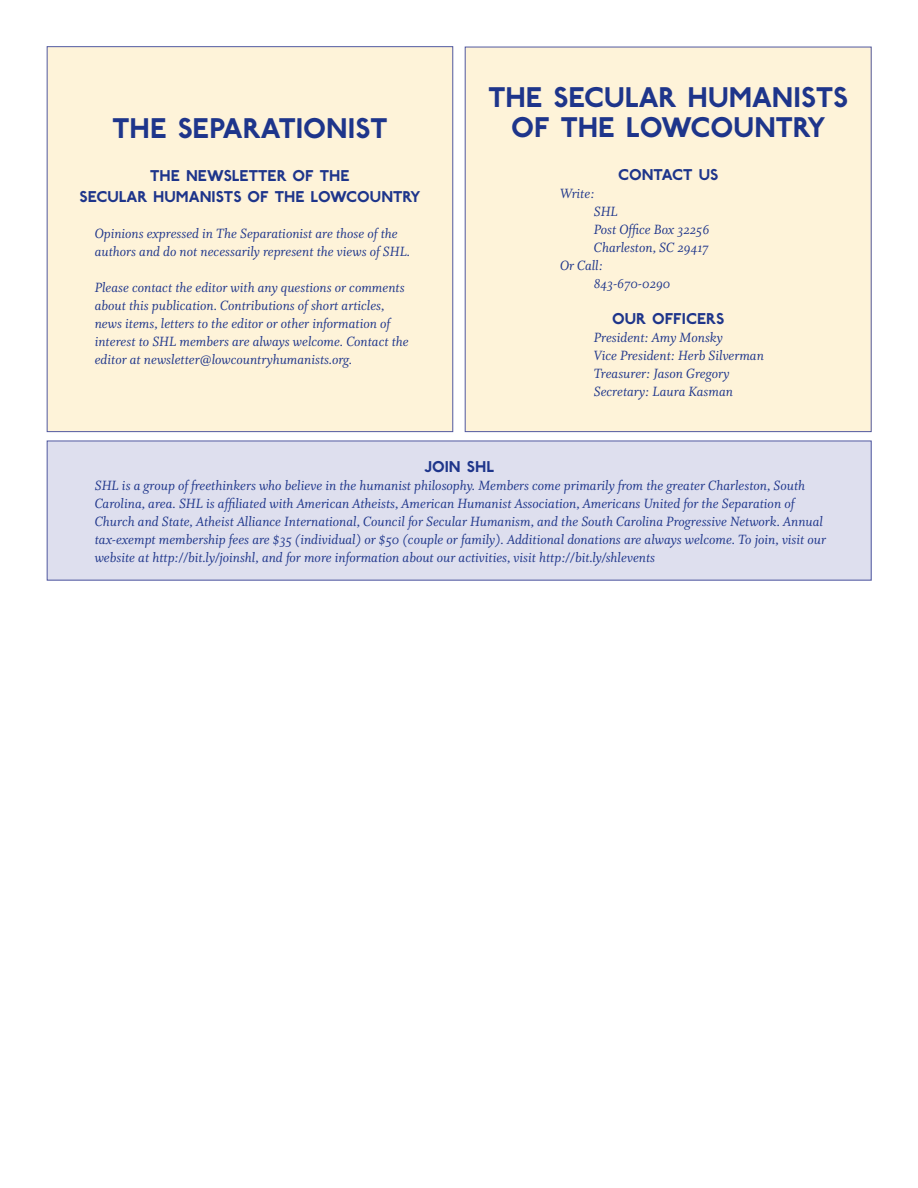
<style>
.page{position:relative;width:918px;height:1188px;background:#fff}
.page>*{position:absolute;margin:0;border:0;box-sizing:border-box;transform-origin:0 0}
.Back_Matter{font:700 30px/30px "P22 Johnston Underground";color:#1e358b;text-align:center}
.Back_Matter_2{font:700 16.5px/21.6px "P22 Johnston Underground";color:#1e358b;text-align:center}
.Fine_Print{font:15px/18px "Whitman Italic Os F";color:#1e358b}
.Contact_Info{font:15px "Whitman Italic Os F";color:#1e358b}
</style>
<div class="page">
<div style="left:47px;top:441px;width:824px;height:139px;background:#dedfee"></div>
<div style="left:47px;top:47px;width:406px;height:385px;background:#fef3d9"></div>
<div style="left:47px;top:46px;width:406px;height:386px;border:1px solid #5159a0"></div>
<div style="left:465px;top:47px;width:406px;height:385px;background:#fef3d9"></div>
<div style="left:465px;top:47px;width:407px;height:385px;border:1px solid #5159a0"></div>
<p class="Back_Matter" style="left:113px;top:112px;width:276px">THE SEPARATIONIST</p>
<p class="Back_Matter_2" style="left:80px;top:164px;width:342px">THE NEWSLETTER OF THE<br>SECULAR HUMANISTS OF THE LOWCOUNTRY</p>
<p class="Fine_Print" style="left:95px;top:225px;width:317px">Opinions expressed in The Separationist are those of the authors and do not necessarily represent the views of SHL.</p>
<p class="Fine_Print" style="left:95px;top:279px;width:316px">Please contact the editor with any questions or comments about this publication. Contributions of short articles, news items, letters to the editor or other information of interest to SHL members are always welcome. Contact the editor at newsletter@lowcountryhumanists.org.</p>
<p class="Back_Matter" style="left:488px;top:81px;width:361px">THE SECULAR HUMANISTS<br>OF THE LOWCOUNTRY</p>
<p class="Back_Matter_2" style="left:618px;top:163px;width:102px">CONTACT US</p>
<p class="Contact_Info" style="left:560px;top:185px;width:36px">Write:</p>
<p class="Contact_Info" style="left:594px;top:203px;width:26px">SHL</p>
<p class="Contact_Info" style="left:594px;top:221px;width:117px">Post Office Box 32256</p>
<p class="Contact_Info" style="left:594px;top:239px;width:116px">Charleston, SC 29417</p>
<p class="Contact_Info" style="left:560px;top:257px;width:44px">Or Call:</p>
<p class="Contact_Info" style="left:594px;top:275px;width:78px">843-670-0290</p>
<p class="Back_Matter_2" style="left:612px;top:307px;width:114px">OUR OFFICERS</p>
<p class="Contact_Info" style="left:594px;top:329px;width:130px">President: Amy Monsky</p>
<p class="Contact_Info" style="left:594px;top:347px;width:172px">Vice President: Herb Silverman</p>
<p class="Contact_Info" style="left:594px;top:365px;width:137px">Treasurer: Jason Gregory</p>
<p class="Contact_Info" style="left:594px;top:383px;width:141px">Secretary: Laura Kasman</p>
<p class="Back_Matter_2" style="left:424px;top:455px;width:71px">JOIN SHL</p>
<p class="Fine_Print" style="left:95px;top:477px;width:733px">SHL is a group of freethinkers who believe in the humanist philosophy. Members come primarily from the greater Charleston, South Carolina, area. SHL is affiliated with American Atheists, American Humanist Association, Americans United for the Separation of Church and State, Atheist Alliance International, Council for Secular Humanism, and the South Carolina Progressive Network. Annual tax-exempt membership fees are $35 (individual) or $50 (couple or family). Additional donations are always welcome. To join, visit our website at http://bit.ly/joinshl, and for more information about our activities, visit http://bit.ly/shlevents</p>
</div>
